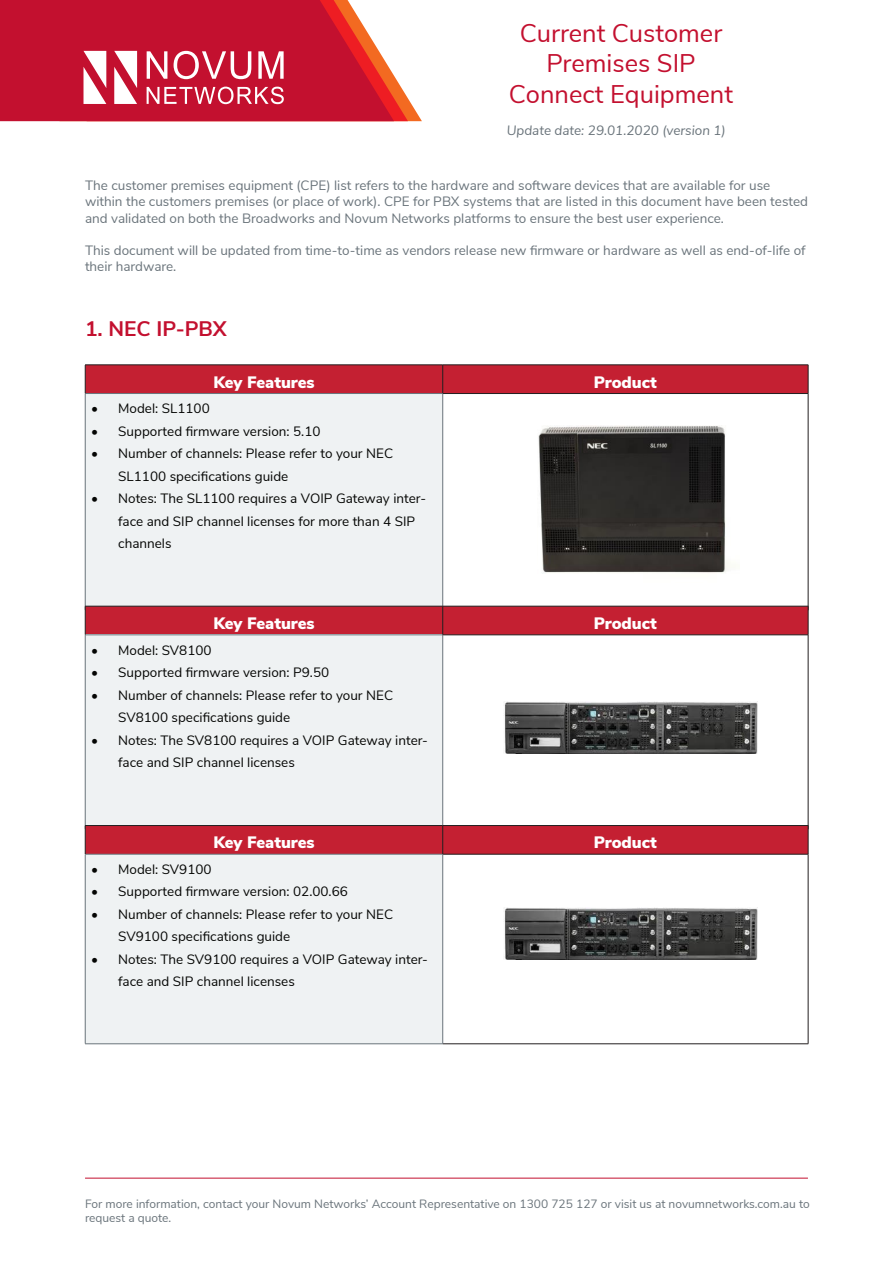
<style>
.page{position:relative;width:893px;height:1263px;background:#fff}
.page>*{position:absolute;margin:0;border:0;box-sizing:border-box;transform-origin:0 0}
.t1{font:25.5px "Nunito Sans";color:#c3102f}
.t2{font:700 21px "Nunito Sans";color:#c3102f}
.t3{font:900 16.5px "Nunito Sans";color:#fff}
.t4{font:13.5px/22.5px "Nunito Sans";color:#040503}
.t5{font:13.5px/16.2px "Nunito Sans";color:#6a747b}
.t6{font:italic 13.5px "Nunito Sans";color:#6a747b}
.t7{font:12px/14.4px "Nunito Sans";color:#6a747b}
</style>
<div class="page">
<div style="left:0;top:0;width:60px;height:121px;background:#c3102f"></div>
<hr style="left:85px;top:1178px;width:723px;height:1px;background:#c3102f">
<svg style="left:60px;top:0;width:362px;height:121px"></svg>
<div style="left:85px;top:393px;width:358px;height:217px;background:#eff2f3"></div>
<hr style="left:443px;top:393px;width:365px;height:1px;background:#231f20">
<hr style="left:85px;top:393px;width:358px;height:1px;background:#6a747b">
<hr style="left:85px;top:394px;width:1px;height:216px;background:#6a747b">
<div style="left:85px;top:365px;width:724px;height:28px;background:#c42032"></div>
<hr style="left:808px;top:394px;width:1px;height:216px;background:#231f20">
<hr style="left:442px;top:394px;width:1px;height:216px;background:#6a747b">
<img style="left:538px;top:426px;width:192px;height:147px">
<div style="left:85px;top:635px;width:358px;height:194px;background:#eff2f3"></div>
<hr style="left:443px;top:635px;width:365px;height:1px;background:#231f20">
<hr style="left:85px;top:635px;width:358px;height:1px;background:#6a747b">
<hr style="left:85px;top:635px;width:1px;height:194px;background:#6a747b">
<svg style="left:85px;top:606px;width:724px;height:29px;background:#bd2233"></svg>
<hr style="left:808px;top:635px;width:1px;height:194px;background:#231f20">
<hr style="left:442px;top:635px;width:1px;height:194px;background:#6a747b">
<img style="left:504px;top:701px;width:253px;height:52px">
<div style="left:85px;top:854px;width:358px;height:190px;background:#eff2f3"></div>
<hr style="left:443px;top:854px;width:365px;height:1px;background:#231f20">
<hr style="left:85px;top:854px;width:358px;height:1px;background:#6a747b">
<hr style="left:85px;top:854px;width:1px;height:189px;background:#6a747b">
<hr style="left:85px;top:1043px;width:358px;height:1px;background:#6a747b">
<svg style="left:85px;top:825px;width:724px;height:29px;background:#bc2031"></svg>
<hr style="left:808px;top:854px;width:1px;height:189px;background:#231f20">
<hr style="left:443px;top:1043px;width:365px;height:1px;background:#231f20">
<hr style="left:442px;top:854px;width:1px;height:189px;background:#6a747b">
<img style="left:504px;top:907px;width:254px;height:53px">
<p class="t1" style="left:520px;top:14px;width:204px">Current Customer</p>
<p class="t1" style="left:546px;top:45px;width:151px">Premises SIP</p>
<p class="t1" style="left:509px;top:75px;width:226px">Connect Equipment</p>
<p class="t6" style="left:507px;top:120px;width:221px">Update date: 29.01.2020 (version 1)</p>
<p class="t5" style="left:85px;top:176px;width:724px">The customer premises equipment (CPE) list refers to the hardware and software devices that are available for use within the customers premises (or place of work). CPE for PBX systems that are listed in this document have been tested and validated on both the Broadworks and Novum Networks platforms to ensure the best user experience.</p>
<p class="t5" style="left:85px;top:241px;width:722px">This document will be updated from time-to-time as vendors release new firmware or hardware as well as end-of-life of their hardware.</p>
<p class="t2" style="left:85px;top:313px;width:143px">1. NEC IP-PBX</p>
<p class="t3" style="left:213px;top:370px;width:103px">Key Features</p>
<p class="t3" style="left:594px;top:370px;width:64px">Product</p>
<p class="t4" style="left:91px;top:396px;width:120px">• Model: SL1100</p>
<p class="t4" style="left:91px;top:419px;width:231px">• Supported firmware version: 5.10</p>
<p class="t4" style="left:118px;top:441px;width:276px;text-indent:-27px">• Number of channels: Please refer to your NEC<br>SL1100 specifications guide</p>
<p class="t4" style="left:118px;top:486px;width:309px;text-indent:-27px">• Notes: The SL1100 requires a VOIP Gateway inter&shy;face and SIP channel licenses for more than 4 SIP channels</p>
<p class="t3" style="left:213px;top:611px;width:103px">Key Features</p>
<p class="t3" style="left:594px;top:611px;width:64px">Product</p>
<p class="t4" style="left:91px;top:638px;width:122px">• Model: SV8100</p>
<p class="t4" style="left:91px;top:660px;width:240px">• Supported firmware version: P9.50</p>
<p class="t4" style="left:118px;top:683px;width:276px;text-indent:-27px">• Number of channels: Please refer to your NEC<br>SV8100 specifications guide</p>
<p class="t4" style="left:118px;top:728px;width:311px;text-indent:-27px">• Notes: The SV8100 requires a VOIP Gateway inter&shy;face and SIP channel licenses</p>
<p class="t3" style="left:213px;top:830px;width:103px">Key Features</p>
<p class="t3" style="left:594px;top:830px;width:64px">Product</p>
<p class="t4" style="left:91px;top:857px;width:122px">• Model: SV9100</p>
<p class="t4" style="left:91px;top:879px;width:258px">• Supported firmware version: 02.00.66</p>
<p class="t4" style="left:118px;top:902px;width:276px;text-indent:-27px">• Number of channels: Please refer to your NEC<br>SV9100 specifications guide</p>
<p class="t4" style="left:118px;top:947px;width:311px;text-indent:-27px">• Notes: The SV9100 requires a VOIP Gateway inter&shy;face and SIP channel licenses</p>
<p class="t7" style="left:85px;top:1196px;width:726px">For more information, contact your Novum Networks’ Account Representative on 1300 725 127 or visit us at novumnetworks.com.au to request a quote.</p>
</div>
